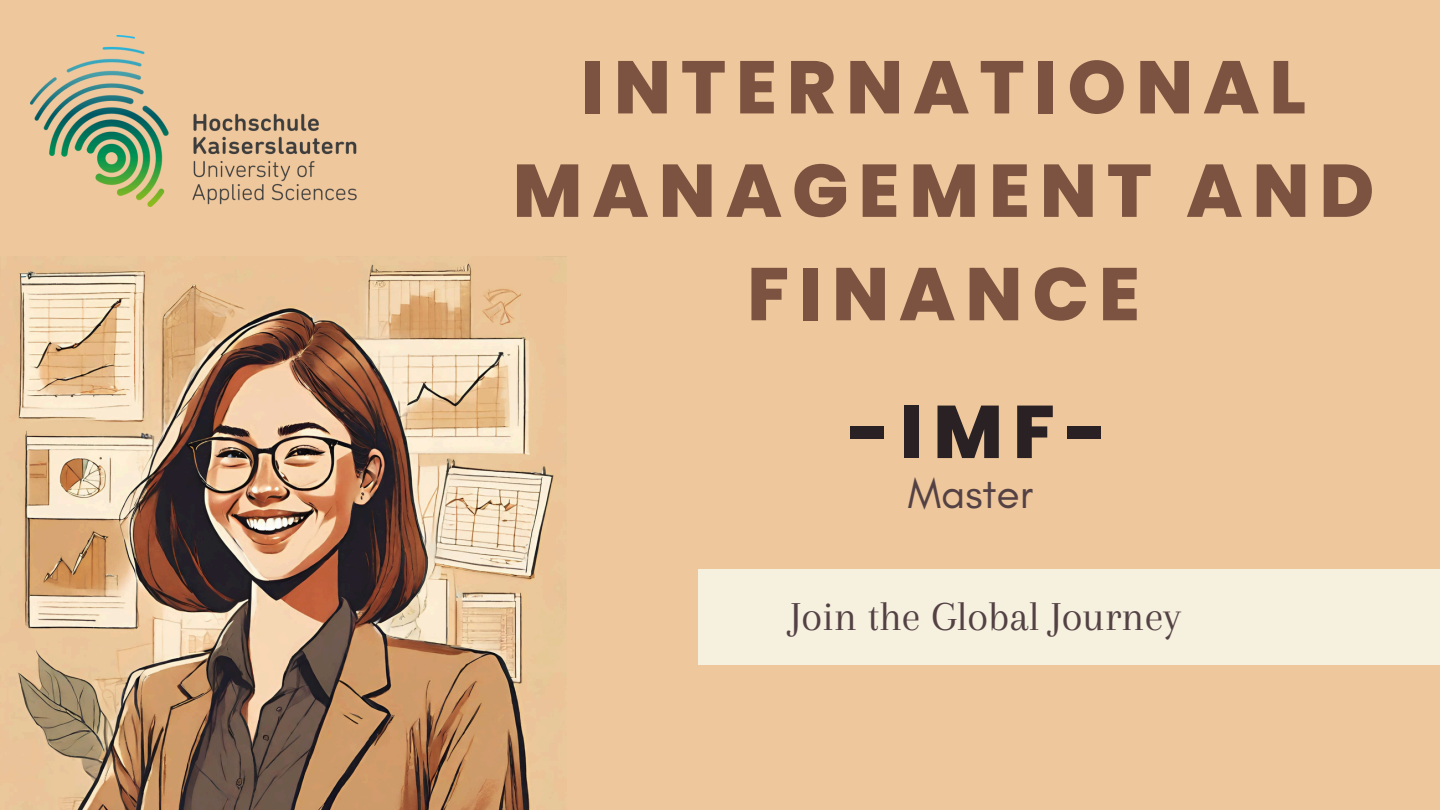
<style>
.page{position:relative;width:1440px;height:810px;background:#efc79c}
.page>*{position:absolute;margin:0;border:0;box-sizing:border-box;transform-origin:0 0}
.t1{font:800 74.5px/103.4px "Poppins";letter-spacing:.135em;color:#7c5340;text-align:center}
.t2{font:800 74.5px "Poppins";color:#292124}
.t3{font:42.7px "Arapey";color:#534144}
.t4{font:42.7px "Glacial Indifference";color:#534144}
</style>
<div class="page">
<img style="left:31px;top:36px;width:326px;height:170px">
<img style="left:17px;top:263px;width:539px;height:547px">
<div style="left:698px;top:569px;width:742px;height:96px;background:#f6f0df"></div>
<p class="t1" style="left:513px;top:36px;width:863px">INTERNATIONAL<br>MANAGEMENT AND<br>FINANCE</p>
<h1 class="t2" style="left:847px;top:380px;width:262px">-IMF-</h1>
<p class="t4" style="left:908px;top:468px;width:127px">Master</p>
<p class="t3" style="left:790px;top:593px;width:392px">Join the Global Journey</p>
</div>
